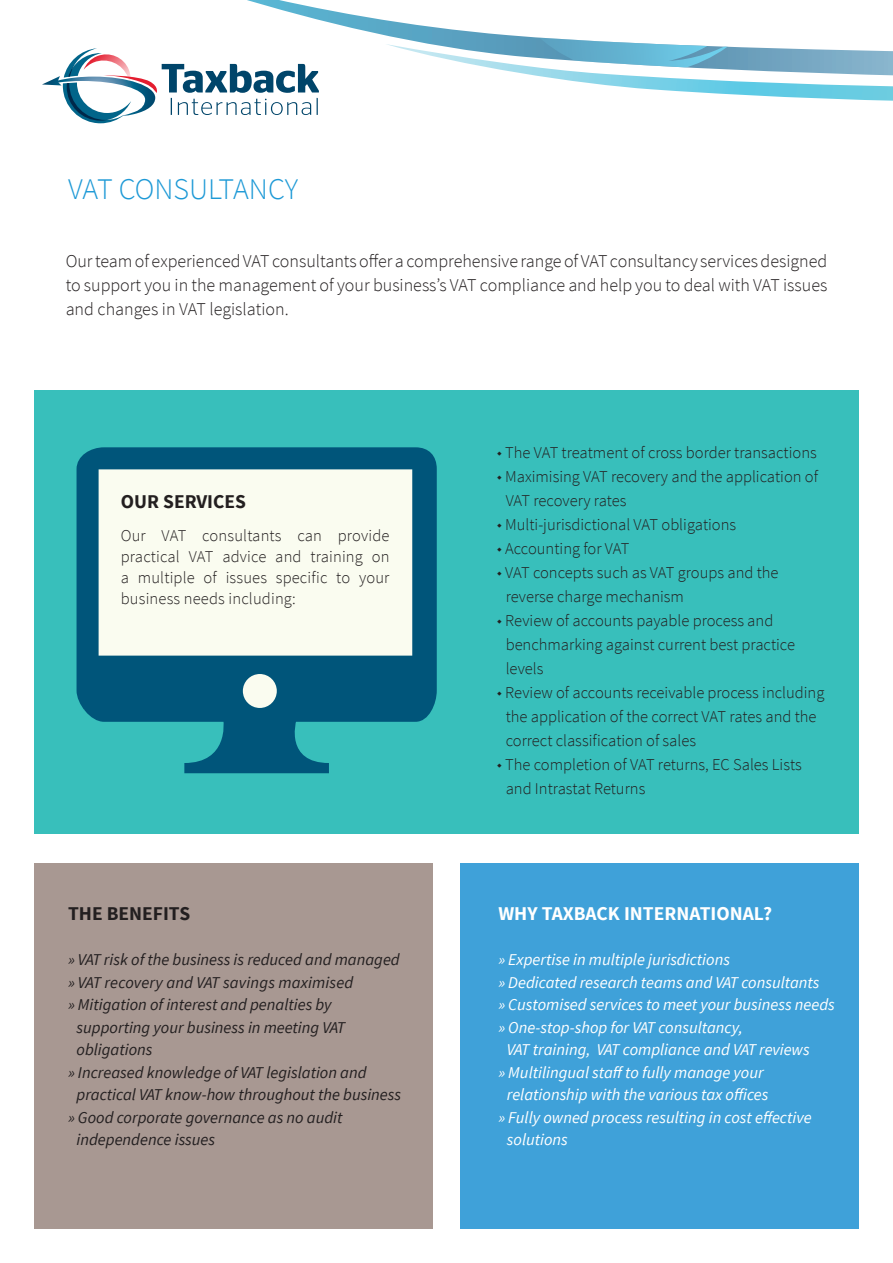
<style>
.page{position:relative;width:893px;height:1263px;background:#fff}
.page>*{position:absolute;margin:0;border:0;box-sizing:border-box;transform-origin:0 0}
.t1{font:300 30px "Source Sans Pro";color:#1d99d6}
.t2{font:700 19.5px "Source Sans Pro";color:#fff}
.t3{font:700 19.5px "Source Sans Pro";color:#231f20}
.t4{font:300 18px/24px "Source Sans Pro";color:#231f20;text-align:justify}
.t5{font:300 16.5px/24px "Source Sans Pro";color:#231f20}
.t6{font:italic 16.5px "Source Sans Pro";color:#fff}
.t7{font:italic 16.5px "Source Sans Pro";color:#231f20}
</style>
<div class="page">
<svg style="left:247px;top:0;width:138px;height:36px"></svg>
<svg style="left:385px;top:20px;width:508px;height:81px"></svg>
<div style="left:34px;top:390px;width:825px;height:443px;background:#38bfbb"></div>
<svg style="left:77px;top:447px;width:360px;height:326px;background:#85b6bd"></svg>
<div style="left:34px;top:863px;width:398px;height:366px;background:#a89892"></div>
<div style="left:461px;top:863px;width:398px;height:366px;background:#3fa1d9"></div>
<svg style="left:42px;top:48px;width:277px;height:75px"></svg>
<h1 class="t1" style="left:68px;top:171px;width:232px">VAT CONSULTANCY</h1>
<p class="t4" style="left:66px;top:249px;width:763px">Our team of experienced VAT consultants offer a comprehensive range of VAT consultancy services designed to support you in the management of your business’s VAT compliance and help you to deal with VAT issues and changes in VAT legislation.</p>
<p class="t3" style="left:121px;top:488px;width:127px">OUR SERVICES</p>
<p class="t5" style="left:121px;top:525px;width:270px;line-height:21px;text-align:justify">Our VAT consultants can provide practical VAT advice and training on a multiple of issues specific to your business needs including:</p>
<p class="t3" style="left:68px;top:901px;width:124px">THE BENEFITS</p>
<p class="t7" style="left:68px;top:950px;width:333px">» VAT risk of the business is reduced and managed</p>
<p class="t7" style="left:68px;top:972px;width:287px">» VAT recovery and VAT savings maximised</p>
<p class="t7" style="left:68px;top:995px;width:265px">» Mitigation of interest and penalties by</p>
<p class="t7" style="left:77px;top:1017px;width:270px">supporting your business in meeting VAT</p>
<p class="t7" style="left:77px;top:1040px;width:78px">obligations</p>
<p class="t7" style="left:68px;top:1062px;width:300px">» Increased knowledge of VAT legislation and</p>
<p class="t7" style="left:77px;top:1085px;width:326px">practical VAT know-how throughout the business</p>
<p class="t7" style="left:68px;top:1107px;width:276px">» Good corporate governance as no audit</p>
<p class="t7" style="left:77px;top:1130px;width:140px">independence issues</p>
<p class="t5" style="left:497px;top:441px;width:321px">◆ The VAT treatment of cross border transactions</p>
<p class="t5" style="left:506px;top:465px;width:314px;text-indent:-8px">◆ Maximising VAT recovery and the application of<br>VAT recovery rates</p>
<p class="t5" style="left:497px;top:513px;width:241px">◆ Multi-jurisdictional VAT obligations</p>
<p class="t5" style="left:497px;top:537px;width:134px">◆ Accounting for VAT</p>
<p class="t5" style="left:506px;top:561px;width:274px;text-indent:-8px">◆ VAT concepts such as VAT groups and the reverse charge mechanism</p>
<p class="t5" style="left:506px;top:609px;width:291px;text-indent:-8px">◆ Review of accounts payable process and benchmarking against current best practice levels</p>
<p class="t5" style="left:506px;top:681px;width:320px;text-indent:-8px">◆ Review of accounts receivable process including the application of the correct VAT rates and the correct classification of sales</p>
<p class="t5" style="left:506px;top:753px;width:298px;text-indent:-8px">◆ The completion of VAT returns, EC Sales Lists and Intrastat Returns</p>
<p class="t2" style="left:498px;top:901px;width:275px">WHY TAXBACK INTERNATIONAL?</p>
<p class="t6" style="left:498px;top:950px;width:233px">» Expertise in multiple jurisdictions</p>
<p class="t6" style="left:498px;top:972px;width:323px">» Dedicated research teams and VAT consultants</p>
<p class="t6" style="left:498px;top:995px;width:338px">» Customised services to meet your business needs</p>
<p class="t6" style="left:498px;top:1017px;width:246px">» One-stop-shop for VAT consultancy,</p>
<p class="t6" style="left:507px;top:1040px;width:304px">VAT training, VAT compliance and VAT reviews</p>
<p class="t6" style="left:498px;top:1062px;width:267px">» Multilingual staff to fully manage your</p>
<p class="t6" style="left:507px;top:1085px;width:263px">relationship with the various tax offices</p>
<p class="t6" style="left:498px;top:1107px;width:315px">» Fully owned process resulting in cost effective</p>
<p class="t6" style="left:507px;top:1130px;width:63px">solutions</p>
</div>
